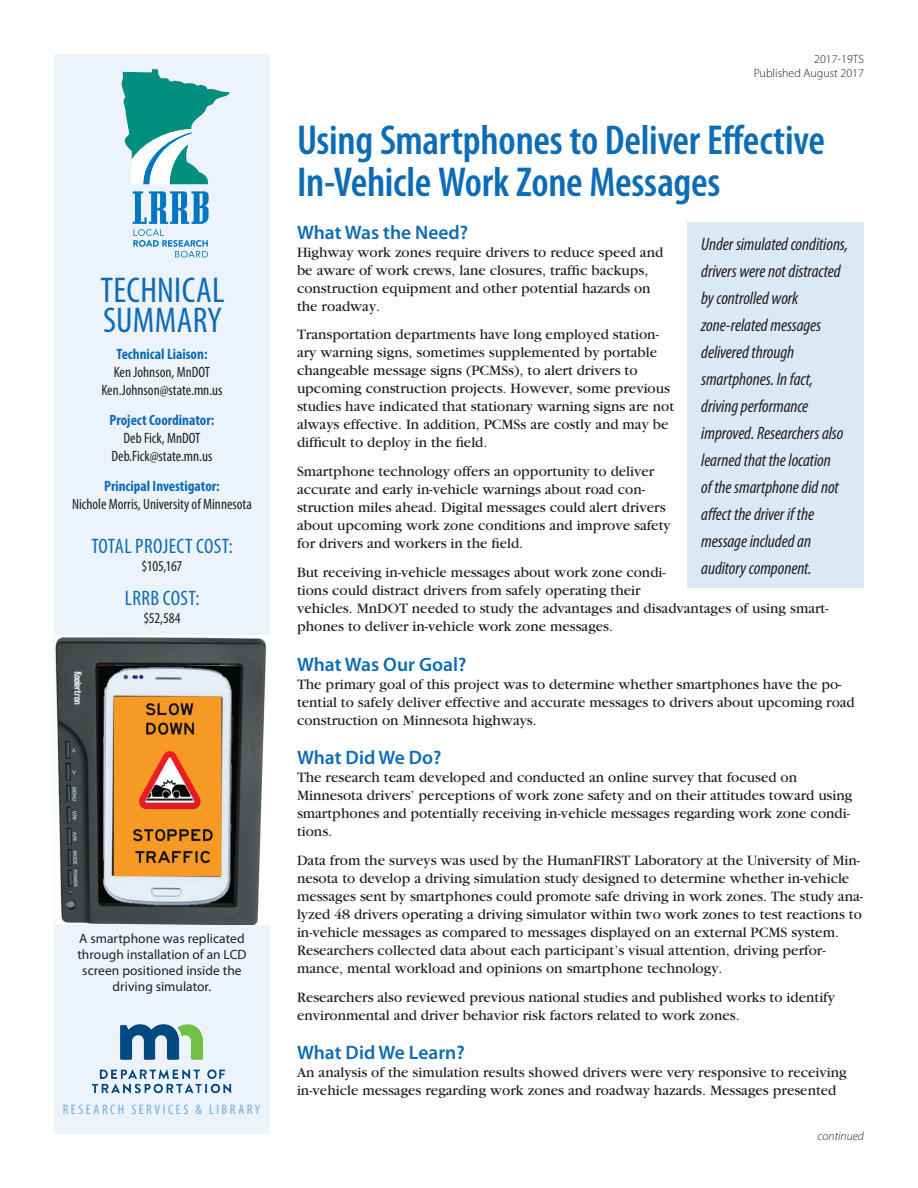
<style>
.page{position:relative;width:918px;height:1188px;background:#fff}
.page>*{position:absolute;margin:0;border:0;box-sizing:border-box;transform-origin:0 0}
.t1{font:600 condensed 42px/42px "Myriad Pro";letter-spacing:-.005em;color:#0d6cb6}
.t2{font:condensed 36px "Myriad Pro";letter-spacing:.01em;color:#0d6cb6}
.Project_Cost__blue{font:condensed 21px "Myriad Pro";letter-spacing:.02em;color:#0d6cb6}
.Sidebar_page_1_name{font:condensed 21px "Myriad Pro";letter-spacing:.02em;color:#0d6cb6}
.Subhead{font:600 19.5px "Myriad Pro";color:#0d6cb6}
.Quote_Blue_Ital{font:italic condensed 18px/27px "Myriad Pro";letter-spacing:-.005em;color:#231f20}
.Bullet_points_-_last{font:15px/18px "Garamond";color:#231f20}
.Sidebar_page_1_name-2{font:condensed 15px "Myriad Pro";color:#231f20}
.Sidebar_page_1_blue{font:700 condensed 15px "Myriad Pro";color:#0d6cb6}
.t3{font:condensed 13.8px "Myriad Pro";letter-spacing:.185em;color:#6caddf}
.Caption_centered{font:13.5px/16.2px "Myriad Pro";color:#231f20;text-align:center}
.Upper_right_page_1_t{font:300 12px/13.5px "Myriad Pro";color:#231f20;text-align:right}
.t4{font:italic 300 12px "Myriad Pro";color:#231f20}
</style>
<div class="page">
<div style="left:54px;top:54px;width:216px;height:1080px;background:#edf3fa"></div>
<img style="left:56px;top:635px;width:214px;height:289px">
<div style="left:688px;top:223px;width:176px;height:365px;background:#dbe9f6"></div>
<svg style="left:122px;top:69px;width:107px;height:115px"></svg>
<svg style="left:133px;top:191px;width:76px;height:67px"></svg>
<img style="left:92px;top:1024px;width:140px;height:70px">
<p class="t2" style="left:100px;top:269px;width:126px">TECHNICAL</p>
<p class="t2" style="left:103px;top:299px;width:120px">SUMMARY</p>
<p class="Sidebar_page_1_blue" style="left:117px;top:345px;width:92px">Technical Liaison:</p>
<p class="Sidebar_page_1_name-2" style="left:114px;top:363px;width:98px">Ken Johnson, MnDOT</p>
<p class="Sidebar_page_1_name-2" style="left:101px;top:381px;width:123px">Ken.Johnson@state.mn.us</p>
<p class="Sidebar_page_1_blue" style="left:110px;top:411px;width:106px">Project Coordinator:</p>
<p class="Sidebar_page_1_name-2" style="left:124px;top:429px;width:78px">Deb Fick, MnDOT</p>
<p class="Sidebar_page_1_name-2" style="left:111px;top:447px;width:103px">Deb.Fick@state.mn.us</p>
<p class="Sidebar_page_1_blue" style="left:104px;top:477px;width:117px">Principal Investigator:</p>
<p class="Sidebar_page_1_name-2" style="left:72px;top:495px;width:181px">Nichole Morris, University of Minnesota</p>
<p class="Project_Cost__blue" style="left:91px;top:533px;width:143px">TOTAL PROJECT COST:</p>
<p class="Sidebar_page_1_name-2" style="left:142px;top:557px;width:42px">$105,167</p>
<p class="Sidebar_page_1_name" style="left:125px;top:585px;width:76px">LRRB COST:</p>
<p class="Sidebar_page_1_name-2" style="left:143px;top:609px;width:39px">$52,584</p>
<p class="Caption_centered" style="left:77px;top:930px;width:171px">A smartphone was replicated through installation of an LCD screen positioned inside the driving simulator.</p>
<p class="t3" style="left:63px;top:1101px;width:199px">RESEARCH SERVICES &amp; LIBRARY</p>
<p class="Upper_right_page_1_t" style="left:754px;top:52px;width:112px">2017-19TS<br>Published August 2017</p>
<p class="t1" style="left:297px;top:120px;width:530px">Using Smartphones to Deliver Effective<br>In-Vehicle Work Zone Messages</p>
<p class="Subhead" style="left:297px;top:220px;width:173px">What Was the Need?</p>
<p class="Bullet_points_-_last" style="left:297px;top:243px;width:368px">Highway work zones require drivers to reduce speed and be aware of work crews, lane closures, traffic backups, construction equipment and other potential hazards on the roadway.</p>
<p class="Bullet_points_-_last" style="left:297px;top:326px;width:379px">Transportation departments have long employed station&shy;ary warning signs, sometimes supplemented by portable changeable message signs (PCMSs), to alert drivers to upcoming construction projects. However, some previous studies have indicated that stationary warning signs are not always effective. In addition, PCMSs are costly and may be difficult to deploy in the field.</p>
<p class="Bullet_points_-_last" style="left:297px;top:463px;width:375px">Smartphone technology offers an opportunity to deliver accurate and early in-vehicle warnings about road con&shy;struction miles ahead. Digital messages could alert drivers about upcoming work zone conditions and improve safety for drivers and workers in the field.</p>
<p class="Bullet_points_-_last" style="left:297px;top:564px;width:533px">But receiving in-vehicle messages about work zone condi-<br>tions could distract drivers from safely operating their<br>vehicles. MnDOT needed to study the advantages and disadvantages of using smart&shy;phones to deliver in-vehicle work zone messages.</p>
<p class="Subhead" style="left:297px;top:652px;width:171px">What Was Our Goal?</p>
<p class="Bullet_points_-_last" style="left:297px;top:675px;width:559px">The primary goal of this project was to determine whether smartphones have the po&shy;tential to safely deliver effective and accurate messages to drivers about upcoming road construction on Minnesota highways.</p>
<p class="Subhead" style="left:297px;top:745px;width:146px">What Did We Do?</p>
<p class="Bullet_points_-_last" style="left:297px;top:769px;width:557px">The research team developed and conducted an online survey that focused on Minnesota drivers’ perceptions of work zone safety and on their attitudes toward using smartphones and potentially receiving in-vehicle messages regarding work zone condi&shy;tions.</p>
<p class="Bullet_points_-_last" style="left:297px;top:852px;width:568px">Data from the surveys was used by the HumanFIRST Laboratory at the University of Min&shy;nesota to develop a driving simulation study designed to determine whether in-vehicle messages sent by smartphones could promote safe driving in work zones. The study ana&shy;lyzed 48 drivers operating a driving simulator within two work zones to test reactions to in-vehicle messages as compared to messages displayed on an external PCMS system.<br>Researchers collected data about each participant’s visual attention, driving perfor&shy;mance, mental workload and opinions on smartphone technology.</p>
<p class="Bullet_points_-_last" style="left:297px;top:988px;width:540px">Researchers also reviewed previous national studies and published works to identify environmental and driver behavior risk factors related to work zones.</p>
<p class="Subhead" style="left:297px;top:1040px;width:169px">What Did We Learn?</p>
<p class="Bullet_points_-_last" style="left:297px;top:1064px;width:551px">An analysis of the simulation results showed drivers were very responsive to receiving in-vehicle messages regarding work zones and roadway hazards. Messages presented</p>
<p class="Quote_Blue_Ital" style="left:701px;top:230px;width:148px">Under simulated conditions, drivers were not distracted by controlled work zone-related messages delivered through smartphones. In fact, driving performance improved. Researchers also learned that the location<br>of the smartphone did not affect the driver if the message included an auditory component.</p>
<p class="t4" style="left:818px;top:1129px;width:48px">continued</p>
</div>
